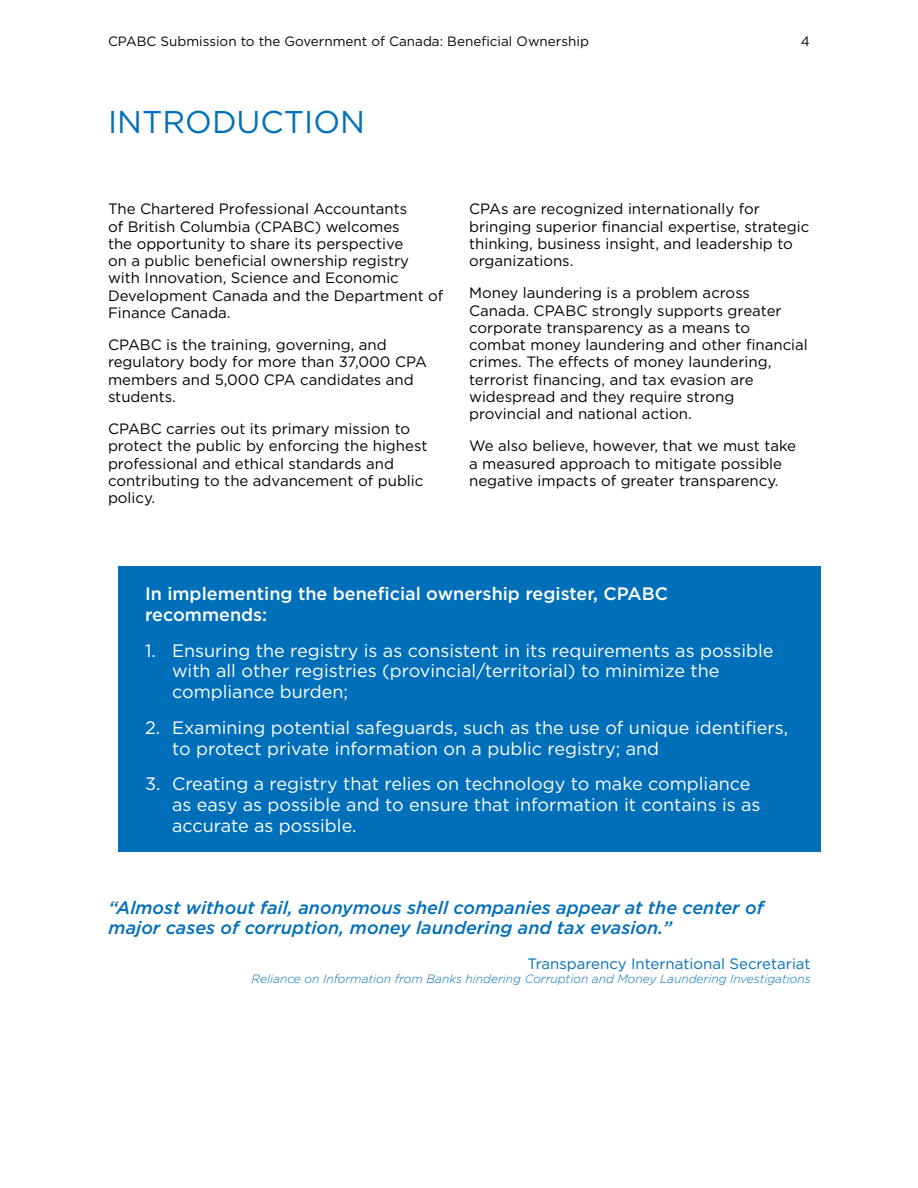
<style>
.page{position:relative;width:918px;height:1188px;background:#fff}
.page>*{position:absolute;margin:0;border:0;box-sizing:border-box;transform-origin:0 0}
.t1{font:31.5px "Gotham";color:#006fba}
.t2{font:18px/20.7px "Gotham";color:#fff}
.t3{font:italic 500 18px/20.7px "Gotham";color:#006fba}
.t4{font:500 18px/20.7px "Gotham";color:#fff}
.t5{font:15px/17.2px "Gotham";color:#000}
.t6{font:15px "Gotham";color:#006fba}
.t7{font:13.5px "Gotham";color:#050605}
.t8{font:italic 300 12px "Gotham";color:#006fba}
</style>
<div class="page">
<div style="left:118px;top:566px;width:702px;height:285px;background:#006fba"></div>
<p class="t7" style="left:108px;top:33px;width:482px">CPABC Submission to the Government of Canada: Beneficial Ownership</p>
<p class="t7" style="left:801px;top:33px;width:11px">4</p>
<p class="t1" style="left:108px;top:102px;width:259px">INTRODUCTION</p>
<p class="t5" style="left:108px;top:200px;width:337px">The Chartered Professional Accountants<br>of British Columbia (CPABC) welcomes<br>the opportunity to share its perspective<br>on a public beneficial ownership registry with Innovation, Science and Economic Development Canada and the Department of Finance Canada.</p>
<p class="t5" style="left:108px;top:336px;width:320px">CPABC is the training, governing, and regulatory body for more than 37,000 CPA members and 5,000 CPA candidates and students.</p>
<p class="t5" style="left:108px;top:420px;width:321px">CPABC carries out its primary mission to protect the public by enforcing the highest professional and ethical standards and contributing to the advancement of public policy.</p>
<p class="t5" style="left:469px;top:200px;width:342px">CPAs are recognized internationally for bringing superior financial expertise, strategic thinking, business insight, and leadership to organizations.</p>
<p class="t5" style="left:469px;top:284px;width:340px">Money laundering is a problem across Canada. CPABC strongly supports greater corporate transparency as a means to combat money laundering and other financial crimes. The effects of money laundering, terrorist financing, and tax evasion are widespread and they require strong provincial and national action.</p>
<p class="t5" style="left:469px;top:437px;width:329px">We also believe, however, that we must take a measured approach to mitigate possible negative impacts of greater transparency.</p>
<p class="t4" style="left:145px;top:583px;width:524px">In implementing the beneficial ownership register, CPABC recommends:</p>
<p class="t2" style="left:172px;top:640px;width:603px;text-indent:-27px">1. Ensuring the registry is as consistent in its requirements as possible with all other registries (provincial/territorial) to minimize the compliance burden;</p>
<p class="t2" style="left:172px;top:717px;width:617px;text-indent:-27px">2. Examining potential safeguards, such as the use of unique identifiers, to protect private information on a public registry; and</p>
<p class="t2" style="left:172px;top:773px;width:590px;text-indent:-27px">3. Creating a registry that relies on technology to make compliance as easy as possible and to ensure that information it contains is as accurate as possible.</p>
<p class="t3" style="left:109px;top:897px;width:657px">“Almost without fail, anonymous shell companies appear at the center of major cases of corruption, money laundering and tax evasion.”</p>
<p class="t6" style="left:527px;top:954px;width:285px">Transparency International Secretariat</p>
<p class="t8" style="left:252px;top:971px;width:561px">Reliance on Information from Banks hindering Corruption and Money Laundering Investigations</p>
</div>
